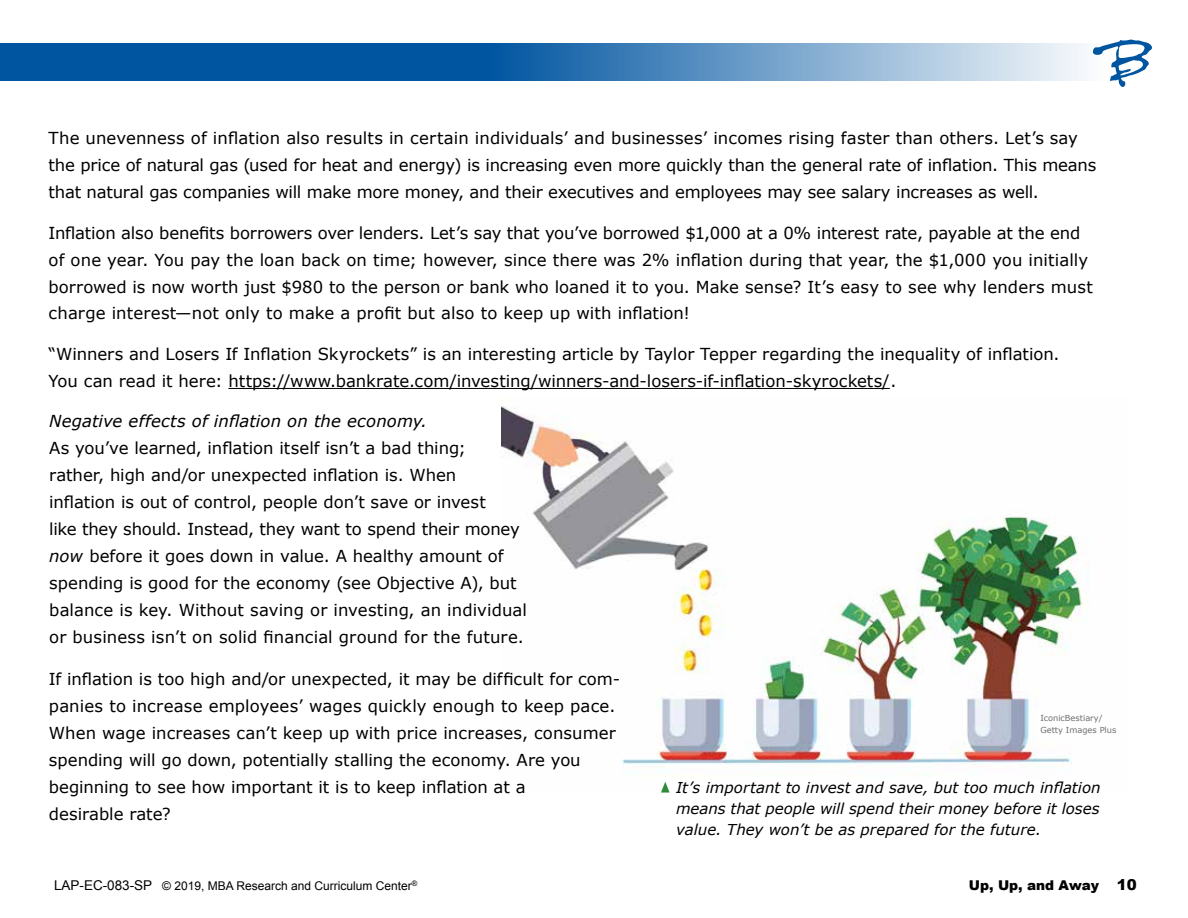
<style>
.page{position:relative;width:1188px;height:918px;background:#fff}
.page>*{position:absolute;margin:0;border:0;box-sizing:border-box;transform-origin:0 0}
.t1{font:16.5px/27px "Verdana";color:#000}
.t2{font:italic 16.5px "Verdana";letter-spacing:.01em;color:#000}
.t3{font:italic 15px/21px "Verdana";color:#000;text-align:justify}
.t4{font:900 13.5px "Arial";color:#000}
.t5{font:12px "Arial";color:#000}
.t6{font:8.25px/12px "Verdana";color:#6d6e71}
.s1{font-style:italic}
.s2{font-size:13.5px}
.s3{font-size:15px}
</style>
<div class="page">
<img style="left:502px;top:406px;width:587px;height:361px">
<div style="left:489px;top:44px;width:635px;height:37px;background:linear-gradient(to right,#0055a1,#fff)"></div>
<div style="left:0;top:44px;width:490px;height:37px;background:#0055a1"></div>
<hr style="left:228px;top:388px;width:662px;height:1px;background:#000">
<svg style="left:1093px;top:40px;width:59px;height:47px"></svg>
<svg style="left:661px;top:782px;width:9px;height:11px"></svg>
<p class="t1" style="left:49px;top:124px;width:1049px">The unevenness of inflation also results in certain individuals’ and businesses’ incomes rising faster than others. Let’s say the price of natural gas (used for heat and energy) is increasing even more quickly than the general rate of inflation. This means that natural gas companies will make more money, and their executives and employees may see salary increases as well.</p>
<p class="t1" style="left:49px;top:218px;width:1046px">Inflation also benefits borrowers over lenders. Let’s say that you’ve borrowed $1,000 at a 0% interest rate, payable at the end of one year. You pay the loan back on time; however, since there was 2% inflation during that year, the $1,000 you initially borrowed is now worth just $980 to the person or bank who loaned it to you. Make sense? It’s easy to see why lenders must charge interest—not only to make a profit but also to keep up with inflation!</p>
<p class="t1" style="left:49px;top:340px;width:1012px">“Winners and Losers If Inflation Skyrockets” is an interesting article by Taylor Tepper regarding the inequality of inflation.<br>You can read it here: https://www.bankrate.com/investing/winners-and-losers-if-inflation-skyrockets/.</p>
<p class="t2" style="left:49px;top:410px;width:380px">Negative effects of inflation on the economy.</p>
<p class="t1" style="left:49px;top:434px;width:479px">As you’ve learned, inflation itself isn’t a bad thing;<br>rather, high and/or unexpected inflation is. When<br>inflation is out of control, people don’t save or invest<br>like they should. Instead, they want to spend their money <span class="s1">now</span> before it goes down in value. A healthy amount of spending is good for the economy (see Objective A), but balance is key. Without saving or investing, an individual or business isn’t on solid financial ground for the future.</p>
<p class="t1" style="left:49px;top:665px;width:573px">If inflation is too high and/or unexpected, it may be difficult for com&shy;panies to increase employees’ wages quickly enough to keep pace.<br>When wage increases can’t keep up with price increases, consumer spending will go down, potentially stalling the economy. Are you beginning to see how important it is to keep inflation at a<br>desirable rate?</p>
<p class="t6" style="left:1040px;top:712px;width:78px">IconicBestiary/<br>Getty Images Plus</p>
<p class="t3" style="left:676px;top:776px;width:426px">It’s important to invest and save, but too much inflation means that people will spend their money before it loses value. They won’t be as prepared for the future.</p>
<p class="t5" style="left:54px;top:878px;width:365px"><span class="s2">LAP-EC-083-SP</span> © 2019, MBA Research and Curriculum Center<sup>®</sup></p>
<p class="t4" style="left:969px;top:877px;width:170px">Up, Up, and Away <span class="s3">10</span></p>
</div>
